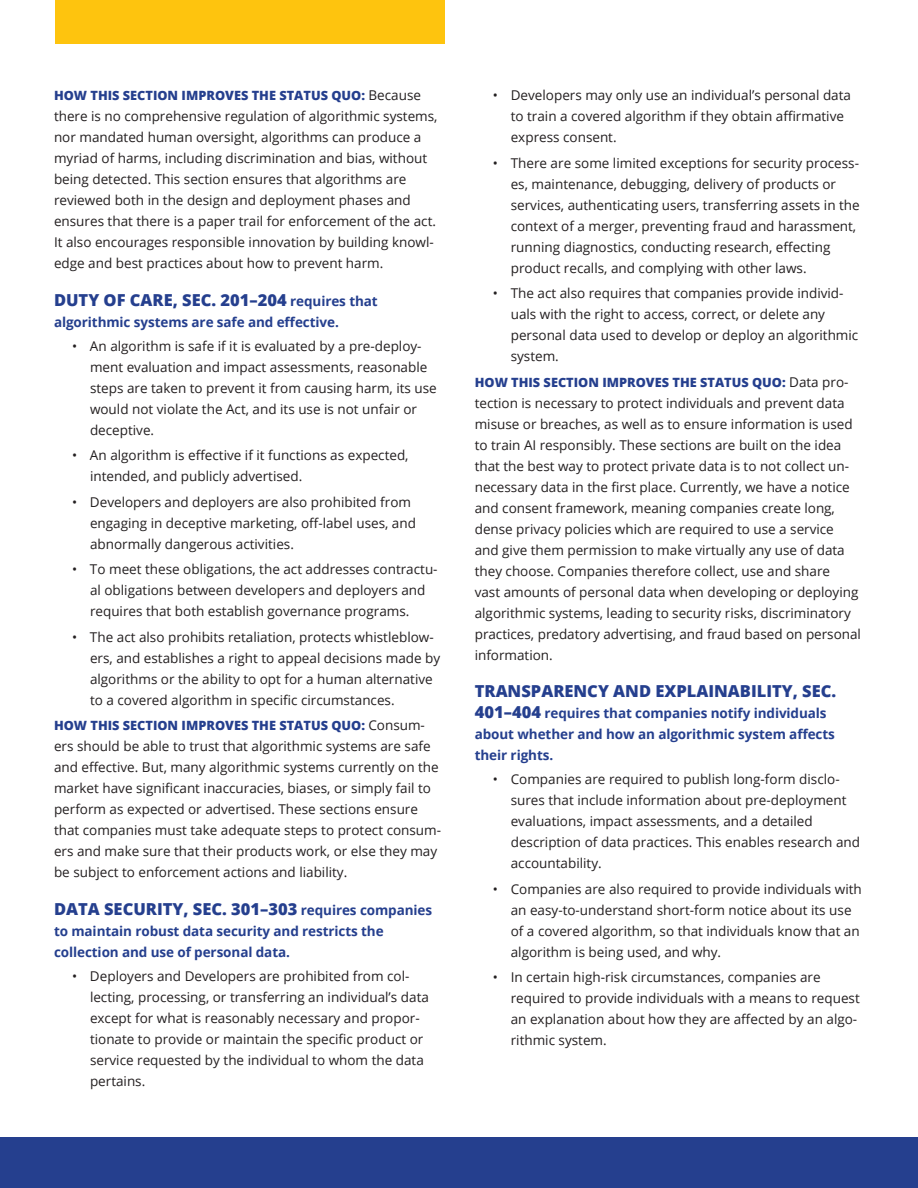
<style>
.page{position:relative;width:918px;height:1188px;background:#fff}
.page>*{position:absolute;margin:0;border:0;box-sizing:border-box;transform-origin:0 0}
.Section_title{font:800 16.5px "Open Sans";color:#253f8e}
.bullet{font:13.5px/21px "Open Sans";color:#231f20}
.body_text{font:13.5px/21px "Open Sans";color:#231f20}
.Section_title-2{font:700 13.5px/21px "Open Sans";letter-spacing:-.005em;color:#253f8e}
.body_text-2{font:800 12.75px "Open Sans";color:#253f8e}
.s1{font-weight:400;font-size:13.5px;color:#231f20}
.s2{font-weight:700;font-size:13.5px}
.s3{font-weight:800;font-size:16.5px}
</style>
<div class="page">
<div style="left:55px;top:0;width:390px;height:43px;background:#fec40e"></div>
<div style="left:0;top:1138px;width:918px;height:50px;background:#253f8e"></div>
<p class="body_text-2" style="left:54px;top:86px;width:369px">HOW THIS SECTION IMPROVES THE STATUS QUO: <span class="s1">Because</span></p>
<p class="body_text" style="left:54px;top:106px;width:385px">there is no comprehensive regulation of algorithmic systems, nor mandated human oversight, algorithms can produce a myriad of harms, including discrimination and bias, without being detected. This section ensures that algorithms are reviewed both in the design and deployment phases and ensures that there is a paper trail for enforcement of the act.<br>It also encourages responsible innovation by building knowl&shy;edge and best practices about how to prevent harm.</p>
<p class="Section_title" style="left:54px;top:287px;width:325px">DUTY OF CARE, SEC. 201–204 <span class="s2">requires that</span></p>
<p class="Section_title-2" style="left:54px;top:311px;width:286px">algorithmic systems are safe and effective.</p>
<p class="bullet" style="left:90px;top:335px;width:348px;text-indent:-18px">• An algorithm is safe if it is evaluated by a pre-deploy&shy;ment evaluation and impact assessments, reasonable steps are taken to prevent it from causing harm, its use would not violate the Act, and its use is not unfair or deceptive.</p>
<p class="bullet" style="left:90px;top:445px;width:320px;text-indent:-18px">• An algorithm is effective if it functions as expected, intended, and publicly advertised.</p>
<p class="bullet" style="left:90px;top:491px;width:328px;text-indent:-18px">• Developers and deployers are also prohibited from engaging in deceptive marketing, off-label uses, and abnormally dangerous activities.</p>
<p class="bullet" style="left:90px;top:559px;width:349px;text-indent:-18px">• To meet these obligations, the act addresses contractu&shy;al obligations between developers and deployers and requires that both establish governance programs.</p>
<p class="bullet" style="left:90px;top:626px;width:352px;text-indent:-18px">• The act also prohibits retaliation, protects whistleblow&shy;ers, and establishes a right to appeal decisions made by algorithms or the ability to opt for a human alternative to a covered algorithm in specific circumstances.</p>
<p class="body_text-2" style="left:54px;top:716px;width:372px">HOW THIS SECTION IMPROVES THE STATUS QUO: <span class="s1">Consum-</span></p>
<p class="body_text" style="left:54px;top:736px;width:389px">ers should be able to trust that algorithmic systems are safe and effective. But, many algorithmic systems currently on the market have significant inaccuracies, biases, or simply fail to perform as expected or advertised. These sections ensure that companies must take adequate steps to protect consum&shy;ers and make sure that their products work, or else they may be subject to enforcement actions and liability.</p>
<p class="Section_title" style="left:54px;top:896px;width:380px">DATA SECURITY, SEC. 301–303 <span class="s2">requires companies</span></p>
<p class="Section_title-2" style="left:54px;top:920px;width:331px">to maintain robust data security and restricts the collection and use of personal data.</p>
<p class="bullet" style="left:90px;top:965px;width:340px;text-indent:-18px">• Deployers and Developers are prohibited from col&shy;lecting, processing, or transferring an individual’s data except for what is reasonably necessary and propor&shy;tionate to provide or maintain the specific product or service requested by the individual to whom the data pertains.</p>
<p class="bullet" style="left:511px;top:85px;width:342px;text-indent:-18px">• Developers may only use an individual’s personal data to train a covered algorithm if they obtain affirmative express consent.</p>
<p class="bullet" style="left:511px;top:152px;width:351px;text-indent:-18px">• There are some limited exceptions for security process&shy;es, maintenance, debugging, delivery of products or services, authenticating users, transferring assets in the context of a merger, preventing fraud and harassment, running diagnostics, conducting research, effecting product recalls, and complying with other laws.</p>
<p class="bullet" style="left:511px;top:283px;width:349px;text-indent:-18px">• The act also requires that companies provide individ&shy;uals with the right to access, correct, or delete any personal data used to develop or deploy an algorithmic system.</p>
<p class="body_text-2" style="left:475px;top:372px;width:375px">HOW THIS SECTION IMPROVES THE STATUS QUO: <span class="s1">Data pro-</span></p>
<p class="body_text" style="left:475px;top:392px;width:388px">tection is necessary to protect individuals and prevent data misuse or breaches, as well as to ensure information is used to train AI responsibly. These sections are built on the idea that the best way to protect private data is to not collect un&shy;necessary data in the first place. Currently, we have a notice and consent framework, meaning companies create long, dense privacy policies which are required to use a service and give them permission to make virtually any use of data they choose. Companies therefore collect, use and share<br>vast amounts of personal data when developing or deploying algorithmic systems, leading to security risks, discriminatory practices, predatory advertising, and fraud based on personal information.</p>
<p class="Section_title" style="left:475px;top:679px;width:363px">TRANSPARENCY AND EXPLAINABILITY, SEC.</p>
<p class="Section_title-2" style="left:475px;top:703px;width:362px"><span class="s3">401–404</span> requires that companies notify individuals about whether and how an algorithmic system affects their rights.</p>
<p class="bullet" style="left:511px;top:769px;width:351px;text-indent:-18px">• Companies are required to publish long-form disclo&shy;sures that include information about pre-deployment evaluations, impact assessments, and a detailed description of data practices. This enables research and accountability.</p>
<p class="bullet" style="left:511px;top:878px;width:353px;text-indent:-18px">• Companies are also required to provide individuals with an easy-to-understand short-form notice about its use of a covered algorithm, so that individuals know that an algorithm is being used, and why.</p>
<p class="bullet" style="left:511px;top:967px;width:351px;text-indent:-18px">• In certain high-risk circumstances, companies are required to provide individuals with a means to request an explanation about how they are affected by an algo&shy;rithmic system.</p>
</div>
